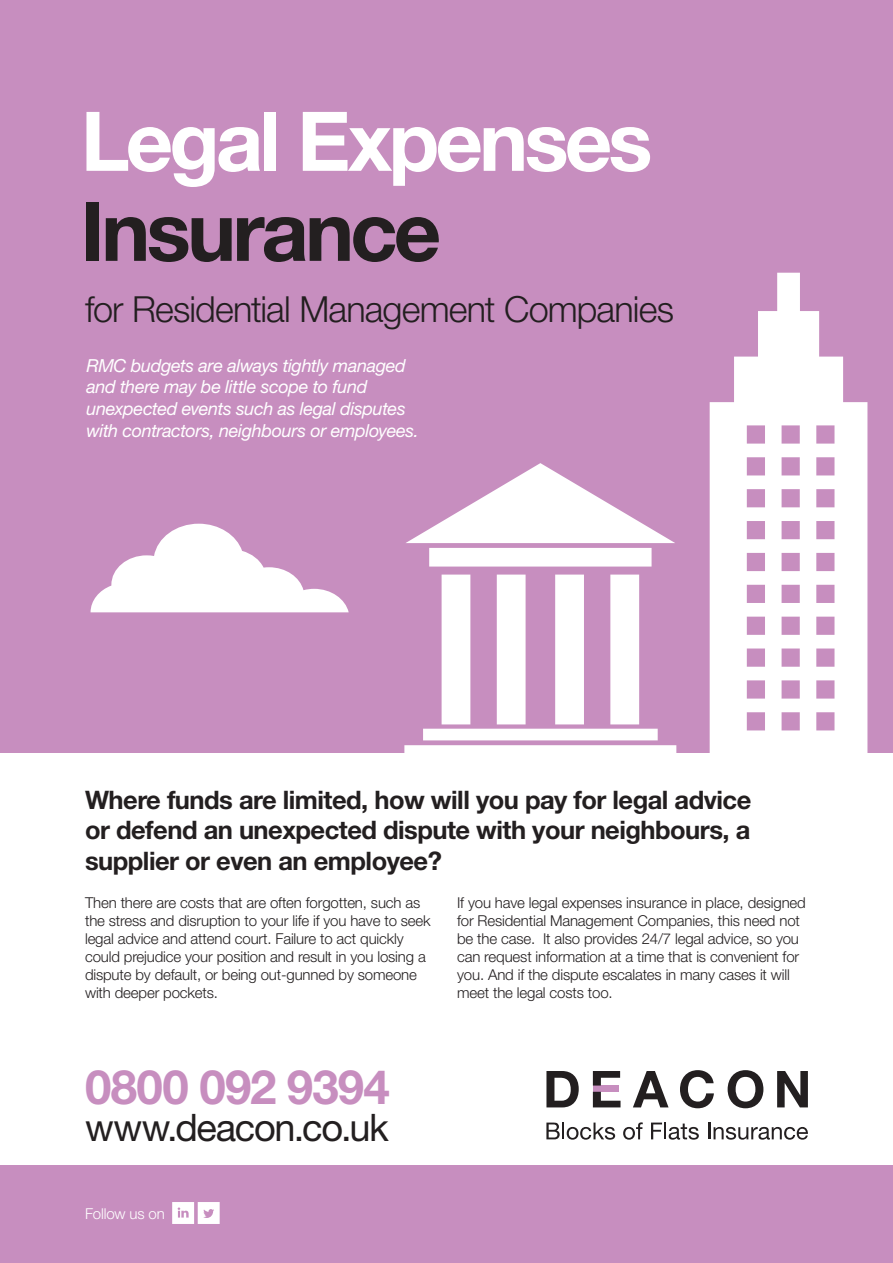
<style>
.page{position:relative;width:893px;height:1263px;background:#fff}
.page>*{position:absolute;margin:0;border:0;box-sizing:border-box;transform-origin:0 0}
.t1{font:700 82.5px "Helvetica Neue";letter-spacing:-.045em;color:#fff}
.t2{font:700 82.5px "Helvetica Neue";letter-spacing:-.045em;color:#231f20}
.t3{font:700 47.4px "Helvetica Neue";letter-spacing:-.015em;color:#c78ebf}
.t4{font:37.95px "Helvetica Neue";letter-spacing:-.03em;color:#231f20}
.t5{font:300 36px "Helvetica Neue";letter-spacing:-.025em;color:#231f20}
.t6{font:700 25.5px/30.6px "Helvetica Neue";letter-spacing:-.02em;color:#231f20;text-align:justify}
.t7{font:italic 18px/21.6px "Helvetica Neue";letter-spacing:-.02em;color:#fff}
.t8{font:300 15px/18px "Helvetica Neue";letter-spacing:-.01em;color:#231f20}
.t9{font:300 15px "Helvetica Neue";letter-spacing:-.01em;color:#fff}
</style>
<div class="page">
<div style="left:0;top:0;width:893px;height:753px;background:#c78ebf"></div>
<svg style="left:404px;top:463px;width:272px;height:290px"></svg>
<svg style="left:710px;top:273px;width:157px;height:480px;fill:#fff"></svg>
<svg style="left:91px;top:524px;width:258px;height:88px"></svg>
<div style="left:0;top:1165px;width:893px;height:98px;background:#c78ebf"></div>
<svg style="left:546px;top:1071px;width:33px;height:36px"></svg>
<svg style="left:633px;top:1071px;width:35px;height:36px"></svg>
<svg style="left:680px;top:1070px;width:34px;height:38px"></svg>
<svg style="left:728px;top:1070px;width:35px;height:38px"></svg>
<svg style="left:777px;top:1071px;width:31px;height:36px"></svg>
<div style="left:593px;top:1085px;width:25px;height:7px;background:#c78ebf"></div>
<svg style="left:593px;top:1071px;width:27px;height:14px"></svg>
<svg style="left:593px;top:1092px;width:27px;height:15px"></svg>
<svg style="left:546px;top:1122px;width:69px;height:18px"></svg>
<svg style="left:623px;top:1122px;width:20px;height:18px"></svg>
<svg style="left:651px;top:1122px;width:48px;height:18px"></svg>
<svg style="left:708px;top:1122px;width:100px;height:18px"></svg>
<svg style="left:172px;top:1202px;width:48px;height:22px"></svg>
<h1 class="t1" style="left:81px;top:90px;width:573px">Legal Expenses</h1>
<h1 class="t2" style="left:81px;top:180px;width:362px">Insurance</h1>
<h3 class="t5" style="left:85px;top:287px;width:590px">for Residential Management Companies</h3>
<p class="t7" style="left:86px;top:354px;width:334px">RMC budgets are always tightly managed and there may be little scope to fund unexpected events such as legal disputes with contractors, neighbours or employees.</p>
<h3 class="t6" style="left:85px;top:784px;width:668px">Where funds are limited, how will you pay for legal advice or defend an unexpected dispute with your neighbours, a supplier or even an employee?</h3>
<p class="t8" style="left:85px;top:893px;width:347px">Then there are costs that are often forgotten, such as the stress and disruption to your life if you have to seek legal advice and attend court. Failure to act quickly could prejudice your position and result in you losing a dispute by default, or being out-gunned by someone with deeper pockets.</p>
<p class="t8" style="left:457px;top:893px;width:350px">If you have legal expenses insurance in place, designed for Residential Management Companies, this need not be the case. It also provides 24/7 legal advice, so you can request information at a time that is convenient for you. And if the dispute escalates in many cases it will meet the legal costs too.</p>
<h2 class="t3" style="left:85px;top:1058px;width:306px">0800 092 9394</h2>
<h3 class="t4" style="left:85px;top:1104px;width:305px">www.deacon.co.uk</h3>
<p class="t9" style="left:85px;top:1204px;width:81px">Follow us on</p>
</div>
